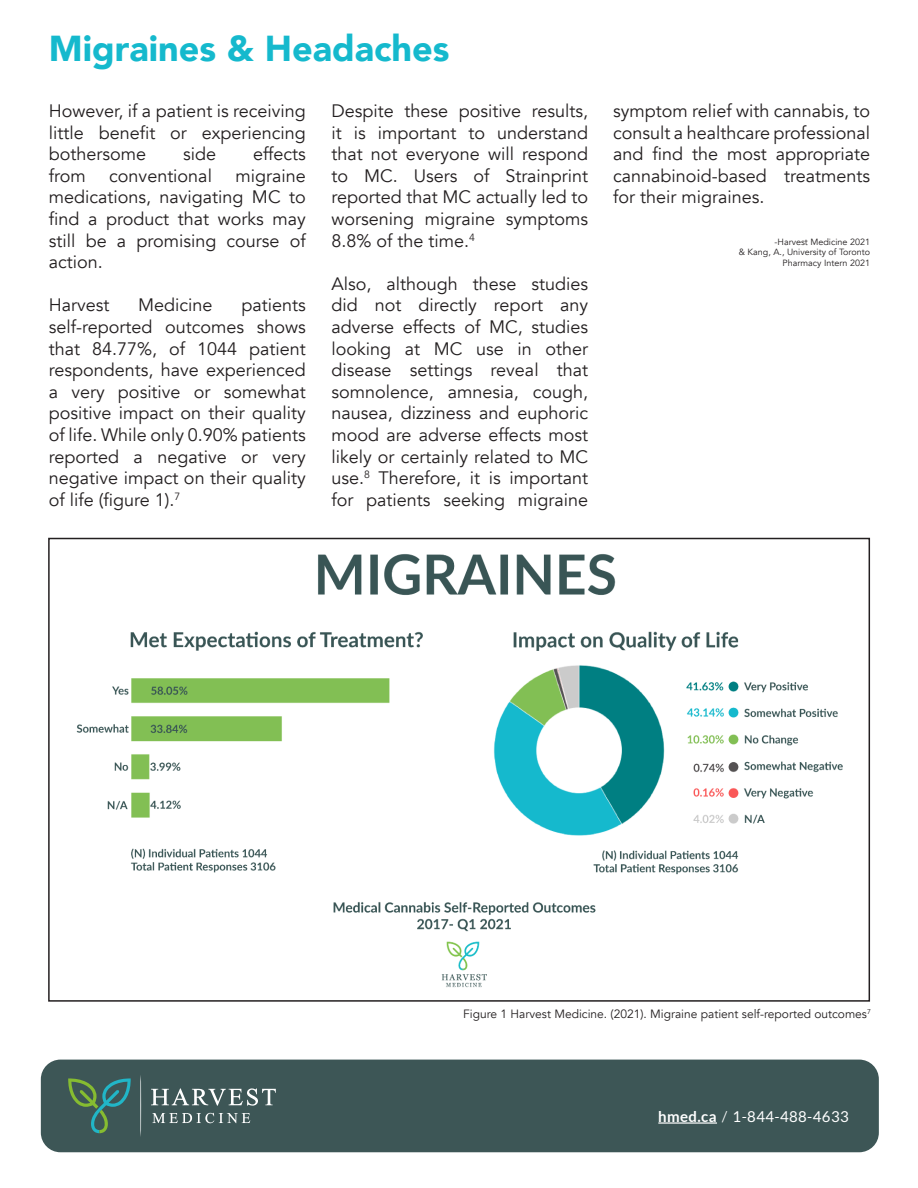
<style>
.page{position:relative;width:918px;height:1188px;background:#fff}
.page>*{position:absolute;margin:0;border:0;box-sizing:border-box;transform-origin:0 0}
.t1{font:900 36px "Avenir";color:#15b9cd}
.t2{font:18px/21.6px "Avenir";color:#231f20;text-align:justify}
.t3{font:15px "Lato";letter-spacing:.025em;color:#fff}
.t4{font:12px "Avenir";color:#231f20}
.t5{font:9px "Avenir";color:#231f20}
.s1{font-weight:700}
.s2{font-family:"Avenir";font-weight:300}
</style>
<div class="page">
<div style="left:41px;top:1060px;width:838px;height:92px;background:#3d5656;border-radius:20px"></div>
<svg style="left:68px;top:1078px;width:63px;height:55px"></svg>
<svg style="left:151px;top:1088px;width:125px;height:18px"></svg>
<svg style="left:152px;top:1113px;width:98px;height:10px"></svg>
<hr style="left:140px;top:1075px;width:1px;height:62px;background:#fff;border-radius:50%">
<hr style="left:658px;top:1122px;width:59px;height:2px;background:#fff">
<img style="left:76px;top:554px;width:767px;height:434px">
<div style="left:48px;top:538px;width:822px;height:464px;border:2px solid #231f20"></div>
<p class="t1" style="left:49px;top:17px;width:402px">Migraines &amp; Headaches</p>
<p class="t2" style="left:49px;top:100px;width:258px">However, if a patient is receiving little benefit or experiencing bothersome</p>
<p class="t2" style="left:183px;top:144px;width:34px">side</p>
<p class="t2" style="left:253px;top:144px;width:54px">effects</p>
<p class="t2" style="left:49px;top:165px;width:38px">from</p>
<p class="t2" style="left:109px;top:165px;width:104px">conventional</p>
<p class="t2" style="left:49px;top:165px;width:258px;text-indent:187px">migraine medications, navigating MC to find a product that works may still be a promising course of action.</p>
<p class="t2" style="left:49px;top:295px;width:62px">Harvest</p>
<p class="t2" style="left:138px;top:295px;width:76px">Medicine</p>
<p class="t2" style="left:49px;top:295px;width:258px;text-indent:193px">patients self-reported outcomes shows that 84.77%, of 1044 patient respondents, have experienced a very positive or somewhat positive impact on their quality of life. While only 0.90% patients reported a negative or very negative impact on their quality of life (figure 1).<sup>7</sup></p>
<p class="t2" style="left:331px;top:100px;width:258px">Despite these positive results, it is important to understand that not everyone will respond to MC. Users of Strainprint reported that MC actually led to worsening migraine symptoms 8.8% of the time.<sup>4</sup></p>
<p class="t2" style="left:331px;top:273px;width:258px">Also, although these studies did not directly report any adverse effects of MC, studies looking at MC use in other disease settings reveal that somnolence, amnesia, cough, nausea, dizziness and euphoric mood are adverse effects most likely or certainly related to MC use.<sup>8</sup> Therefore, it is important for patients seeking migraine</p>
<p class="t2" style="left:613px;top:100px;width:258px">symptom relief with cannabis, to consult a healthcare professional and find the most appropriate cannabinoid-based treatments for their migraines.</p>
<p class="t5" style="left:775px;top:236px;width:97px">-Harvest Medicine 2021</p>
<p class="t5" style="left:739px;top:247px;width:133px">&amp; Kang, A., University of Toronto</p>
<p class="t5" style="left:783px;top:258px;width:89px">Pharmacy Intern 2021</p>
<p class="t4" style="left:463px;top:1007px;width:409px">Figure 1 Harvest Medicine. (2021). Migraine patient self-reported outcomes<sup>7</sup></p>
<p class="t3" style="left:658px;top:1108px;width:192px"><span class="s1">hmed.ca</span> <span class="s2">/</span> 1-844-488-4633</p>
</div>
